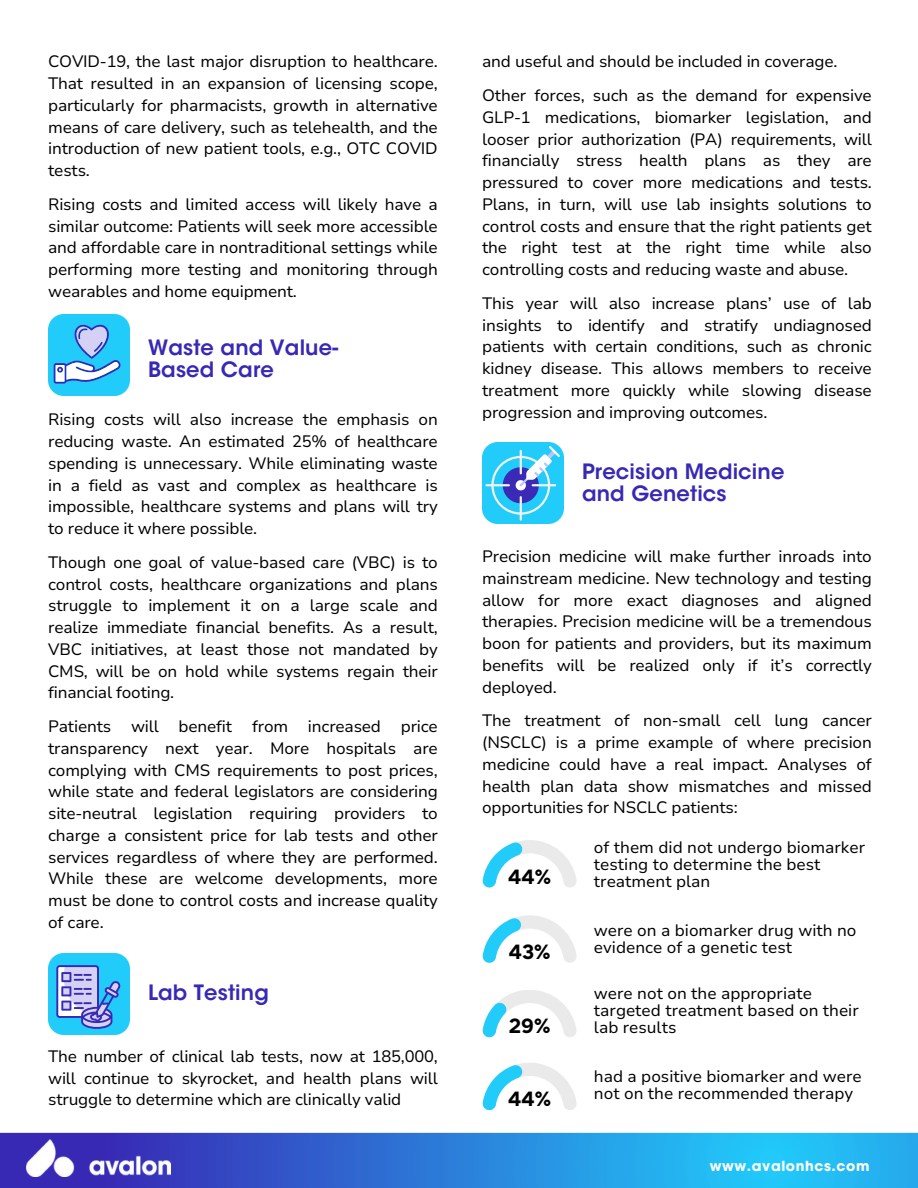
<style>
.page{position:relative;width:918px;height:1188px;background:#fff}
.page>*{position:absolute;margin:0;border:0;box-sizing:border-box;transform-origin:0 0}
.t1{font:600 21px/21.3px "ITC Avant Garde Std";letter-spacing:.005em;color:#3829b5}
.t2{font:700 18.3px "Gordita";color:#000}
.t3{font:16.5px/21.8px "Nunito Sans 10 pt";letter-spacing:-.01em;color:#000;text-align:justify}
.t4{font:700 13.8px "ITC Avant Garde Pro";letter-spacing:.045em;color:#fff}
</style>
<div class="page">
<img style="left:48px;top:954px;width:81px;height:81px">
<img style="left:48px;top:314px;width:81px;height:81px">
<img style="left:0;top:1132px;width:918px;height:56px">
<img style="left:482px;top:443px;width:81px;height:81px">
<svg style="left:483px;top:840px;width:94px;height:47px"></svg>
<svg style="left:483px;top:915px;width:94px;height:48px"></svg>
<svg style="left:483px;top:990px;width:94px;height:47px"></svg>
<svg style="left:483px;top:1063px;width:94px;height:47px"></svg>
<svg style="left:54px;top:322px;width:69px;height:62px;background:#5dbef1"></svg>
<hr style="left:520px;top:496px;width:2px;height:24px;background:#f1f1f0">
<hr style="left:485px;top:484px;width:25px;height:2px;background:#f1f1f0">
<svg style="left:491px;top:446px;width:69px;height:69px;background:#51b9ee"></svg>
<svg style="left:56px;top:965px;width:64px;height:64px;background:#78a4e5"></svg>
<img style="left:27px;top:1139px;width:144px;height:37px">
<p class="t3" style="left:48px;top:51px;width:391px">COVID-19, the last major disruption to healthcare.<br>That resulted in an expansion of licensing scope, particularly for pharmacists, growth in alternative means of care delivery, such as telehealth, and the introduction of new patient tools, e.g., OTC COVID tests.</p>
<h1 class="t3" style="left:48px;top:194px;width:391px">Rising costs and limited access will likely have a similar outcome: Patients will seek more accessible and affordable care in nontraditional settings while performing more testing and monitoring through wearables and home equipment.</h1>
<p class="t1" style="left:148px;top:340px;width:192px">Waste and Value-<br>Based Care</p>
<h2 class="t3" style="left:48px;top:409px;width:391px">Rising costs will also increase the emphasis on reducing waste. An estimated 25% of healthcare spending is unnecessary. While eliminating waste in a field as vast and complex as healthcare is impossible, healthcare systems and plans will try to reduce it where possible.</h2>
<h2 class="t3" style="left:48px;top:552px;width:391px">Though one goal of value-based care (VBC) is to control costs, healthcare organizations and plans struggle to implement it on a large scale and realize immediate financial benefits. As a result, VBC initiatives, at least those not mandated by CMS, will be on hold while systems regain their financial footing.</h2>
<p class="t3" style="left:48px;top:716px;width:391px">Patients will benefit from increased price transparency next year. More hospitals are complying with CMS requirements to post prices, while state and federal legislators are considering site-neutral legislation requiring providers to charge a consistent price for lab tests and other services regardless of where they are performed.<br>While these are welcome developments, more must be done to control costs and increase quality of care.</p>
<h2 class="t1" style="left:148px;top:984px;width:122px">Lab Testing</h2>
<h1 class="t3" style="left:48px;top:1046px;width:391px">The number of clinical lab tests, now at 185,000, will continue to skyrocket, and health plans will struggle to determine which are clinically valid</h1>
<h2 class="t3" style="left:482px;top:51px;width:357px">and useful and should be included in coverage.</h2>
<h2 class="t3" style="left:482px;top:85px;width:391px">Other forces, such as the demand for expensive GLP-1 medications, biomarker legislation, and looser prior authorization (PA) requirements, will financially stress health plans as they are pressured to cover more medications and tests.<br>Plans, in turn, will use lab insights solutions to control costs and ensure that the right patients get the right test at the right time while also controlling costs and reducing waste and abuse.</h2>
<p class="t3" style="left:482px;top:293px;width:391px">This year will also increase plans’ use of lab insights to identify and stratify undiagnosed patients with certain conditions, such as chronic kidney disease. This allows members to receive treatment more quickly while slowing disease progression and improving outcomes.</p>
<h2 class="t1" style="left:582px;top:464px;width:204px">Precision Medicine and Genetics</h2>
<h2 class="t3" style="left:482px;top:546px;width:391px">Precision medicine will make further inroads into mainstream medicine. New technology and testing allow for more exact diagnoses and aligned therapies. Precision medicine will be a tremendous boon for patients and providers, but its maximum benefits will be realized only if it’s correctly deployed.</h2>
<h2 class="t3" style="left:482px;top:710px;width:391px">The treatment of non-small cell lung cancer (NSCLC) is a prime example of where precision medicine could have a real impact. Analyses of health plan data show mismatches and missed opportunities for NSCLC patients:</h2>
<p class="t2" style="left:508px;top:864px;width:45px">44%</p>
<p class="t2" style="left:509px;top:940px;width:43px">43%</p>
<p class="t2" style="left:509px;top:1014px;width:43px">29%</p>
<p class="t2" style="left:508px;top:1087px;width:45px">44%</p>
<p class="t3" style="left:594px;top:840px;width:273px;line-height:16.8px;text-align:left">of them did not undergo biomarker testing to determine the best treatment plan</p>
<p class="t3" style="left:594px;top:922px;width:264px;line-height:16.8px">were on a biomarker drug with no evidence of a genetic test</p>
<h1 class="t3" style="left:594px;top:985px;width:266px;line-height:16.8px;text-align:left">were not on the appropriate targeted treatment based on their lab results</h1>
<h2 class="t3" style="left:594px;top:1068px;width:269px;line-height:16.8px">had a positive biomarker and were not on the recommended therapy</h2>
<h2 class="t4" style="left:710px;top:1160px;width:161px">www.avalonhcs.com</h2>
</div>
